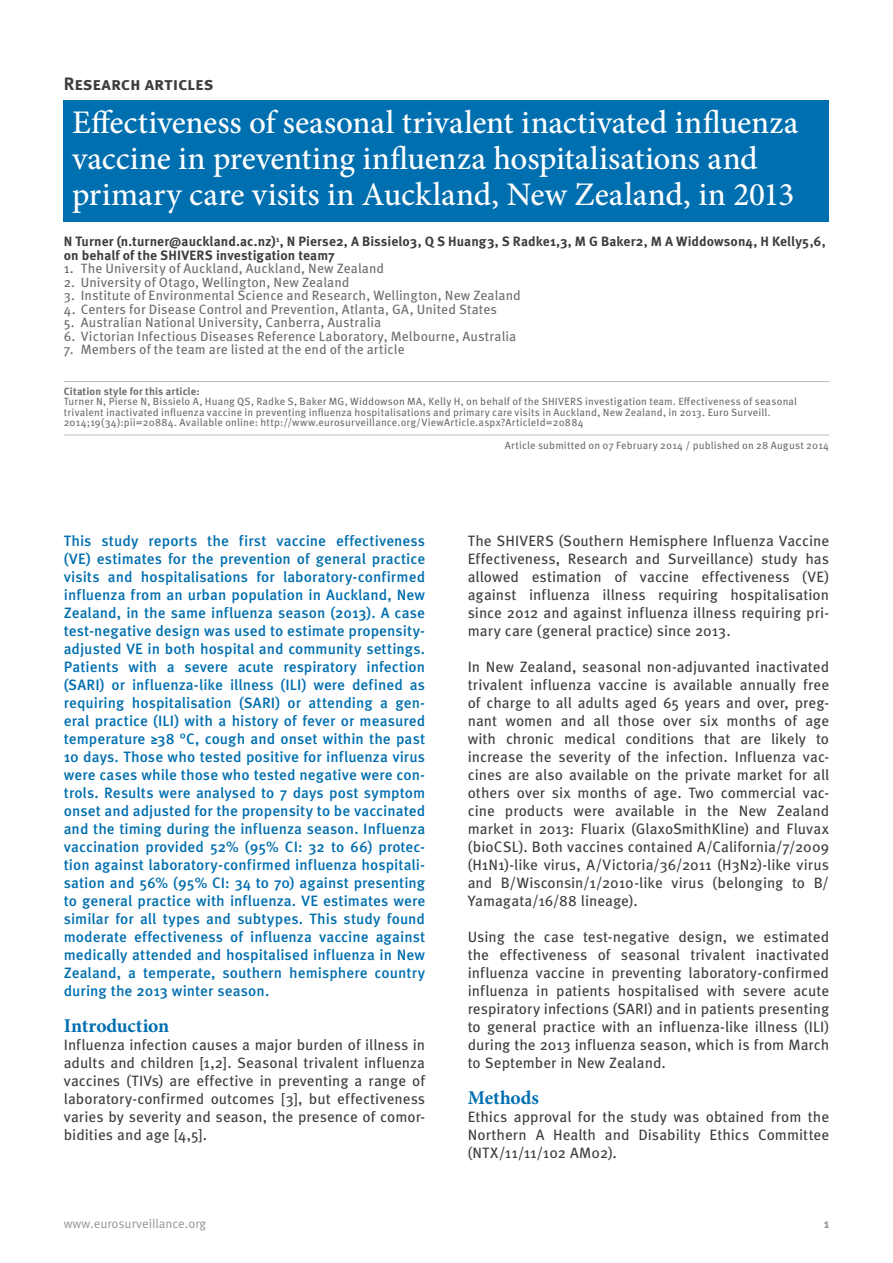
<style>
.page{position:relative;width:893px;height:1263px;background:#fff}
.page>*{position:absolute;margin:0;border:0;box-sizing:border-box;transform-origin:0 0}
.t1{font:500 33px/36px "Minion Pro";color:#fff}
.t2{font:700 19.5px "Minion Pro";color:#006faf}
.t3{font:700 18px "Meta Pro";color:#3e3e3f}
.t4{font:15px/18px "Meta Pro";color:#3e3e3f;text-align:justify}
.t5{font:500 15px/18px "Meta Pro";letter-spacing:.005em;color:#006faf;text-align:justify}
.t6{font:13.5px "Meta Pro";letter-spacing:.01em;color:#6c6d70}
.t7{font:700 13.5px/13.5px "Meta Pro";letter-spacing:.005em;color:#3e3e3f}
.t8{font:12.75px "Meta Pro";color:#939598}
.t9{font:700 12.75px "Meta Pro";color:#939598}
.t10{font:10.5px/10.5px "Meta Pro";letter-spacing:.015em;color:#6c6d70}
.t11{font:700 10.5px "Meta Pro";letter-spacing:.015em;color:#6c6d70}
</style>
<div class="page">
<hr style="left:64px;top:381px;width:765px;height:1px;background:#bcbdc0">
<hr style="left:64px;top:435px;width:765px;height:1px;background:#bcbdc0">
<div style="left:64px;top:100px;width:765px;height:122px;background:#006faf"></div>
<p class="t3" style="left:64px;top:72px;width:151px">Research articles</p>
<h1 class="t1" style="left:72px;top:104px;width:728px">Effectiveness of seasonal trivalent inactivated influenza vaccine in preventing influenza hospitalisations and primary care visits in Auckland, New Zealand, in 2013</h1>
<p class="t7" style="left:64px;top:235px;width:763px">N Turner (n.turner@auckland.ac.nz)<sup>1</sup>, N Pierse2, A Bissielo3, Q S Huang3, S Radke1,3, M G Baker2, M A Widdowson4, H Kelly5,6, on behalf of the SHIVERS investigation team7</p>
<p class="t6" style="left:64px;top:260px;width:322px">1. The University of Auckland, Auckland, New Zealand</p>
<p class="t6" style="left:64px;top:274px;width:287px">2. University of Otago, Wellington, New Zealand</p>
<p class="t6" style="left:64px;top:287px;width:459px">3. Institute of Environmental Science and Research, Wellington, New Zealand</p>
<p class="t6" style="left:64px;top:301px;width:435px">4. Centers for Disease Control and Prevention, Atlanta, GA, United States</p>
<p class="t6" style="left:64px;top:314px;width:319px">5. Australian National University, Canberra, Australia</p>
<p class="t6" style="left:64px;top:328px;width:454px">6. Victorian Infectious Diseases Reference Laboratory, Melbourne, Australia</p>
<p class="t6" style="left:64px;top:341px;width:342px">7. Members of the team are listed at the end of the article</p>
<p class="t11" style="left:64px;top:384px;width:137px">Citation style for this article:</p>
<p class="t10" style="left:64px;top:397px;width:735px">Turner N, Pierse N, Bissielo A, Huang QS, Radke S, Baker MG, Widdowson MA, Kelly H, on behalf of the SHIVERS investigation team. Effectiveness of seasonal trivalent inactivated influenza vaccine in preventing influenza hospitalisations and primary care visits in Auckland, New Zealand, in 2013. Euro Surveill.<br>2014;19(34):pii=20884. Available online: http://www.eurosurveillance.org/ViewArticle.aspx?ArticleId=20884</p>
<p class="t10" style="left:505px;top:441px;width:326px">Article submitted on 07 February 2014 / published on 28 August 2014</p>
<p class="t5" style="left:64px;top:532px;width:363px">This study reports the first vaccine effectiveness (VE) estimates for the prevention of general practice visits and hospitalisations for laboratory-confirmed influenza from an urban population in Auckland, New Zealand, in the same influenza season (2013). A case test-negative design was used to estimate propensity&shy;adjusted VE in both hospital and community settings.<br>Patients with a severe acute respiratory infection (SARI) or influenza-like illness (ILI) were defined as requiring hospitalisation (SARI) or attending a gen&shy;eral practice (ILI) with a history of fever or measured temperature ≥38 °C, cough and onset within the past 10 days. Those who tested positive for influenza virus were cases while those who tested negative were con&shy;trols. Results were analysed to 7 days post symptom onset and adjusted for the propensity to be vaccinated and the timing during the influenza season. Influenza vaccination provided 52% (95% CI: 32 to 66) protec&shy;tion against laboratory-confirmed influenza hospitali&shy;sation and 56% (95% CI: 34 to 70) against presenting to general practice with influenza. VE estimates were similar for all types and subtypes. This study found moderate effectiveness of influenza vaccine against medically attended and hospitalised influenza in New Zealand, a temperate, southern hemisphere country during the 2013 winter season.</p>
<h2 class="t2" style="left:64px;top:1012px;width:107px">Introduction</h2>
<p class="t4" style="left:64px;top:1036px;width:363px">Influenza infection causes a major burden of illness in adults and children [1,2]. Seasonal trivalent influenza vaccines (TIVs) are effective in preventing a range of laboratory-confirmed outcomes [3], but effectiveness varies by severity and season, the presence of comor&shy;bidities and age [4,5].</p>
<p class="t4" style="left:468px;top:532px;width:363px">The SHIVERS (Southern Hemisphere Influenza Vaccine Effectiveness, Research and Surveillance) study has allowed estimation of vaccine effectiveness (VE) against influenza illness requiring hospitalisation since 2012 and against influenza illness requiring pri&shy;mary care (general practice) since 2013.</p>
<p class="t4" style="left:468px;top:658px;width:363px">In New Zealand, seasonal non-adjuvanted inactivated trivalent influenza vaccine is available annually free of charge to all adults aged 65 years and over, preg&shy;nant women and all those over six months of age with chronic medical conditions that are likely to increase the severity of the infection. Influenza vac&shy;cines are also available on the private market for all others over six months of age. Two commercial vac&shy;cine products were available in the New Zealand market in 2013: Fluarix (GlaxoSmithKline) and Fluvax (bioCSL). Both vaccines contained A/California/7/2009 (H1N1)-like virus, A/Victoria/36/2011 (H3N2)-like virus and B/Wisconsin/1/2010-like virus (belonging to B/ Yamagata/16/88 lineage).</p>
<p class="t4" style="left:468px;top:928px;width:363px">Using the case test-negative design, we estimated the effectiveness of seasonal trivalent inactivated influenza vaccine in preventing laboratory-confirmed influenza in patients hospitalised with severe acute respiratory infections (SARI) and in patients presenting to general practice with an influenza-like illness (ILI) during the 2013 influenza season, which is from March to September in New Zealand.</p>
<h2 class="t2" style="left:468px;top:1084px;width:73px">Methods</h2>
<p class="t4" style="left:468px;top:1108px;width:363px">Ethics approval for the study was obtained from the Northern A Health and Disability Ethics Committee (NTX/11/11/102 AM02).</p>
<p class="t8" style="left:64px;top:1215px;width:144px">www.eurosurveillance.org</p>
<p class="t9" style="left:824px;top:1215px;width:7px">1</p>
</div>
